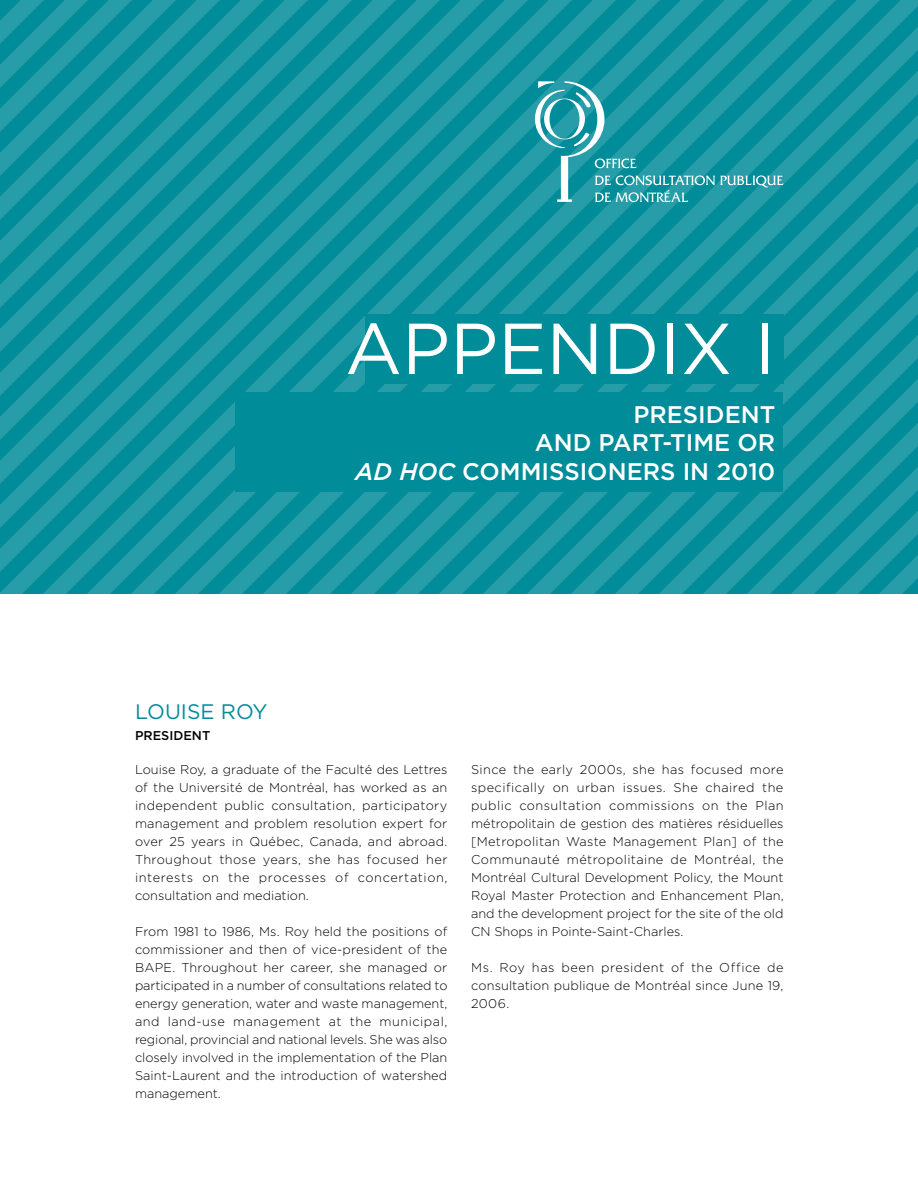
<style>
.page{position:relative;width:918px;height:1188px;background:#fff}
.page>*{position:absolute;margin:0;border:0;box-sizing:border-box;transform-origin:0 0}
.t1{font:72px "Gotham HTF";color:#fff}
.t2{font:500 24px/28.5px "Gotham HTF";color:#fff}
.t3{font:21px "Gotham HTF";color:#008c99}
.t4{font:300 12.75px/18px "Gotham HTF";letter-spacing:.005em;color:#000;text-align:justify}
.t5{font:500 12.75px "Gotham HTF";color:#000}
.s1{font-style:italic}
</style>
<div class="page">
<svg style="left:0;top:0;width:918px;height:16px;background:#1495a0"></svg>
<svg style="left:0;top:16px;width:918px;height:578px;background:#1494a0"></svg>
<svg style="left:20px;top:38px;width:898px;height:556px;background:#1494a0"></svg>
<svg style="left:42px;top:60px;width:876px;height:534px;background:#1494a0"></svg>
<svg style="left:64px;top:82px;width:854px;height:512px;background:#1495a0"></svg>
<svg style="left:86px;top:104px;width:832px;height:490px;background:#1494a0"></svg>
<svg style="left:108px;top:126px;width:810px;height:468px;background:#1494a0"></svg>
<svg style="left:130px;top:148px;width:788px;height:446px;background:#1495a0"></svg>
<svg style="left:152px;top:170px;width:766px;height:424px;background:#1494a0"></svg>
<svg style="left:174px;top:192px;width:744px;height:402px;background:#1494a0"></svg>
<svg style="left:196px;top:214px;width:722px;height:380px;background:#1495a0"></svg>
<svg style="left:218px;top:236px;width:700px;height:358px;background:#1494a0"></svg>
<svg style="left:240px;top:258px;width:678px;height:336px;background:#1494a0"></svg>
<svg style="left:262px;top:280px;width:656px;height:314px;background:#1495a0"></svg>
<svg style="left:284px;top:302px;width:634px;height:292px;background:#1394a0"></svg>
<svg style="left:306px;top:324px;width:612px;height:270px;background:#1495a1"></svg>
<svg style="left:328px;top:346px;width:590px;height:248px;background:#1394a0"></svg>
<svg style="left:350px;top:368px;width:568px;height:226px;background:#1495a1"></svg>
<svg style="left:372px;top:390px;width:546px;height:204px;background:#1494a0"></svg>
<div style="left:365px;top:315px;width:418px;height:69px;background:#008c99"></div>
<div style="left:235px;top:392px;width:548px;height:99px;background:#008c99"></div>
<svg style="left:535px;top:81px;width:249px;height:121px;background:#299ea9"></svg>
<h1 class="t1" style="left:345px;top:309px;width:432px">APPENDIX I</h1>
<h2 class="t2" style="left:535px;top:400px;width:242px;text-indent:99px">PRESIDENT<br>AND PART-TIME</h2>
<h2 class="t2" style="left:738px;top:428px;width:19px">OR</h2>
<h2 class="t2" style="left:355px;top:457px;width:125px"><span class="s1">AD HOC</span> COMMISSIONERS</h2>
<h2 class="t2" style="left:683px;top:457px;width:94px">IN 2010</h2>
<h3 class="t3" style="left:135px;top:700px;width:133px">LOUISE ROY</h3>
<p class="t5" style="left:135px;top:728px;width:77px">PRESIDENT</p>
<p class="t4" style="left:135px;top:760px;width:314px">Louise Roy, a graduate of the Faculté des Lettres of the Université de Montréal, has worked as an independent public consultation, participatory management and problem resolution expert for over 25 years in Québec, Canada, and abroad.<br>Throughout those years, she has focused her interests on the processes of concertation, consultation and mediation.</p>
<p class="t4" style="left:135px;top:922px;width:314px">From 1981 to 1986, Ms. Roy held the positions of commissioner and then of vice-president of the BAPE. Throughout her career, she managed or participated in a number of consultations related to energy generation, water and waste management, and land-use management at the municipal, regional, provincial and national levels. She was also closely involved in the implementation of the Plan Saint-Laurent and the introduction of watershed management.</p>
<p class="t4" style="left:471px;top:760px;width:314px">Since the early 2000s, she has focused more specifically on urban issues. She chaired the public consultation commissions on the Plan métropolitain de gestion des matières résiduelles [Metropolitan Waste Management Plan] of the Communauté métropolitaine de Montréal, the Montréal Cultural Development Policy, the Mount Royal Master Protection and Enhancement Plan, and the development project for the site of the old CN Shops in Pointe-Saint-Charles.</p>
<p class="t4" style="left:471px;top:958px;width:314px">Ms. Roy has been president of the Office de consultation publique de Montréal since June 19, 2006.</p>
</div>
